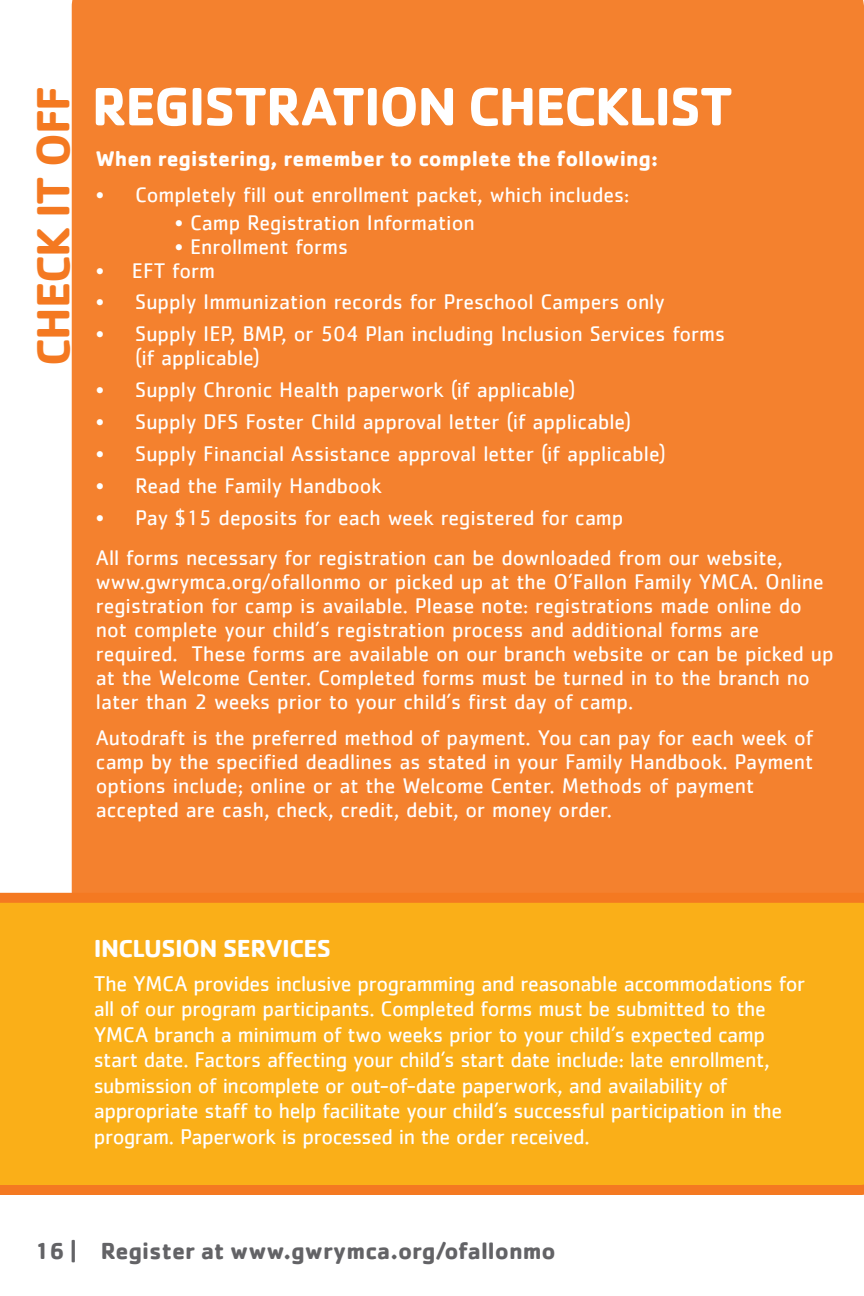
<style>
.page{position:relative;width:864px;height:1296px;background:#fff}
.page>*{position:absolute;margin:0;border:0;box-sizing:border-box;transform-origin:0 0}
.t1{font:700 56px "Cachet";letter-spacing:-.025em;color:#fff}
.t2{font:700 48px "Cachet";letter-spacing:-.025em;color:#f47921}
.t3{font:700 25.4px "Cachet";letter-spacing:-.025em;color:#fff}
.t4{font:700 24px "Cachet";color:#636366}
.t5{font:22px/25.4px "Cachet";letter-spacing:-.02em;color:#fff}
.Heading{font:21.8px/24px "Cachet";color:#fff}
.Heading-2{font:700 21.8px "Cachet";color:#fff}
</style>
<div class="page">
<div style="left:72px;top:0;width:792px;height:893px;background:#f4812e"></div>
<div style="left:0;top:893px;width:864px;height:302px;background:#faaf18"></div>
<p class="t2" style="left:22px;top:366px;width:281px;rotate:-90deg">CHECK IT OFF</p>
<p class="t1" style="left:92px;top:70px;width:643px">REGISTRATION CHECKLIST</p>
<p class="Heading-2" style="left:96px;top:144px;width:564px">When registering, remember to complete the following:</p>
<p class="Heading" style="left:96px;top:182px;width:535px">• Completely fill out enrollment packet, which includes:</p>
<p class="Heading" style="left:175px;top:210px;width:301px">• Camp Registration Information</p>
<p class="Heading" style="left:175px;top:234px;width:175px">• Enrollment forms</p>
<p class="Heading" style="left:96px;top:258px;width:121px">• EFT form</p>
<p class="Heading" style="left:96px;top:290px;width:570px">• Supply Immunization records for Preschool Campers only</p>
<p class="Heading" style="left:135px;top:322px;width:591px;text-indent:-39px">• Supply IEP, BMP, or 504 Plan including Inclusion Services forms (if applicable)</p>
<p class="Heading" style="left:96px;top:378px;width:481px">• Supply Chronic Health paperwork (if applicable)</p>
<p class="Heading" style="left:96px;top:409px;width:537px">• Supply DFS Foster Child approval letter (if applicable)</p>
<p class="Heading" style="left:96px;top:441px;width:571px">• Supply Financial Assistance approval letter (if applicable)</p>
<p class="Heading" style="left:96px;top:473px;width:287px">• Read the Family Handbook</p>
<p class="Heading" style="left:96px;top:505px;width:529px">• Pay $15 deposits for each week registered for camp</p>
<p class="Heading" style="left:96px;top:545px;width:739px">All forms necessary for registration can be downloaded from our website, www.gwrymca.org/ofallonmo or picked up at the O’Fallon Family YMCA. Online registration for camp is available. Please note: registrations made online do not complete your child’s registration process and additional forms are required. These forms are available on our branch website or can be picked up at the Welcome Center. Completed forms must be turned in to the branch no later than 2 weeks prior to your child’s first day of camp.</p>
<p class="Heading" style="left:96px;top:725px;width:719px">Autodraft is the preferred method of payment. You can pay for each week of camp by the specified deadlines as stated in your Family Handbook. Payment options include; online or at the Welcome Center. Methods of payment accepted are cash, check, credit, debit, or money order.</p>
<p class="t3" style="left:94px;top:932px;width:239px">INCLUSION SERVICES</p>
<p class="t5" style="left:94px;top:971px;width:713px">The YMCA provides inclusive programming and reasonable accommodations for all of our program participants. Completed forms must be submitted to the YMCA branch a minimum of two weeks prior to your child’s expected camp start date. Factors affecting your child’s start date include: late enrollment, submission of incomplete or out-of-date paperwork, and availability of appropriate staff to help facilitate your child’s successful participation in the program. Paperwork is processed in the order received.</p>
<p class="t4" style="left:35px;top:1236px;width:523px">16 | Register at www.gwrymca.org/ofallonmo</p>
</div>
